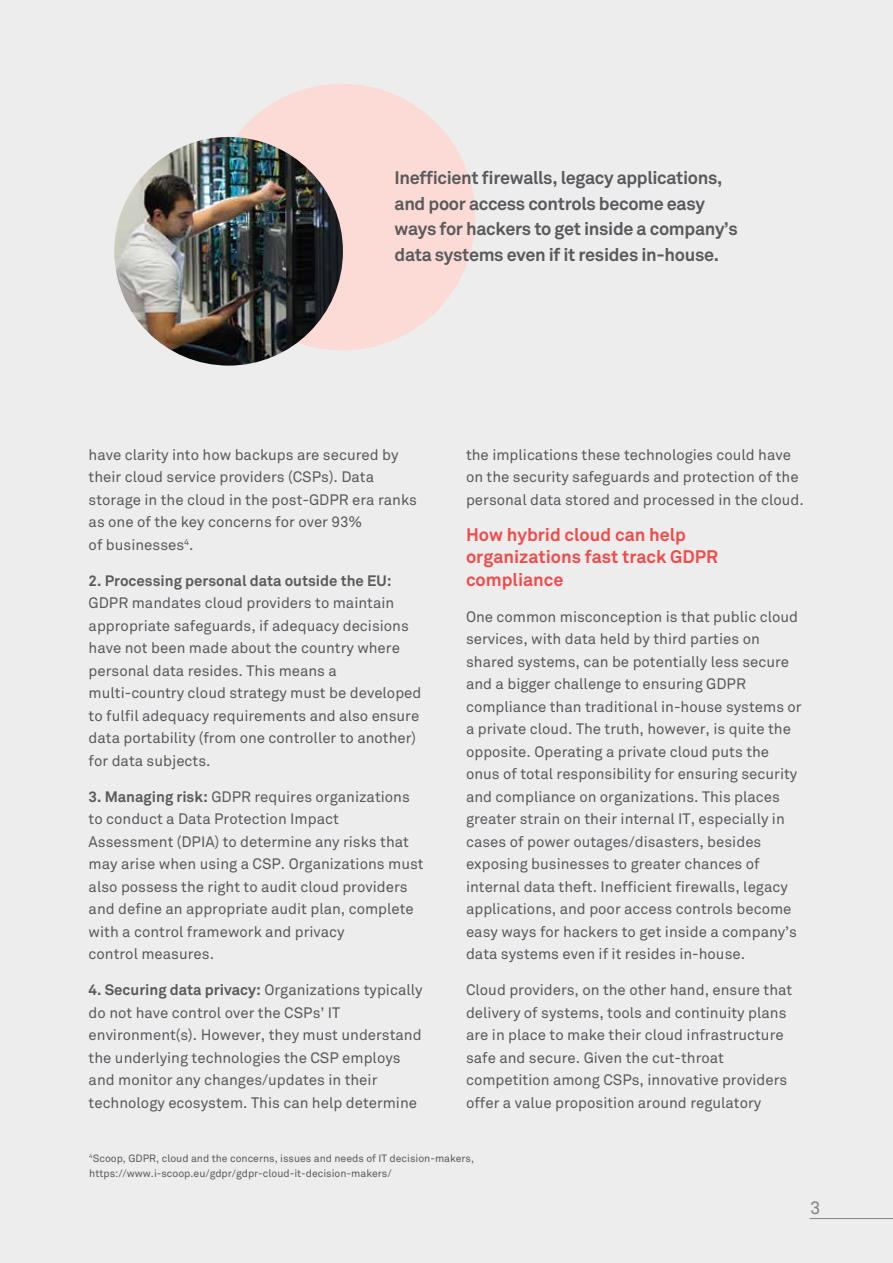
<style>
.page{position:relative;width:893px;height:1263px;background:#ededee}
.page>*{position:absolute;margin:0;border:0;box-sizing:border-box;transform-origin:0 0}
.t1{font:700 18px/25.5px "Wipro Akkurat";letter-spacing:-.02em;color:#58595b}
.t2{font:700 18px/22.5px "Wipro Akkurat";color:#f04b4a}
.t3{font:18px "Wipro Akkurat Mono";color:#808285}
.t4{font:15px/22.5px "Wipro Akkurat";color:#58595b}
.t5{font:700 15px "Wipro Akkurat";color:#58595b}
.t6{font:10.5px/15px "Wipro Akkurat";color:#58595b}
.s1{font-weight:700}
</style>
<div class="page">
<div style="left:209px;top:84px;width:266px;height:266px;background:#fcdad5;border-radius:50%"></div>
<img style="left:114px;top:137px;width:229px;height:229px;border-radius:114px">
<hr style="left:810px;top:1218px;width:83px;height:1px;background:#808285">
<p class="t1" style="left:395px;top:165px;width:345px">Inefficient firewalls, legacy applications, and poor access controls become easy ways for hackers to get inside a company’s data systems even if it resides in-house.</p>
<p class="t4" style="left:89px;top:443px;width:330px">have clarity into how backups are secured by their cloud service providers (CSPs). Data storage in the cloud in the post-GDPR era ranks as one of the key concerns for over 93%<br>of businesses<sup>4</sup>.</p>
<p class="t5" style="left:89px;top:571px;width:304px">2. Processing personal data outside the EU:</p>
<p class="t4" style="left:89px;top:592px;width:334px">GDPR mandates cloud providers to maintain appropriate safeguards, if adequacy decisions have not been made about the country where personal data resides. This means a multi-country cloud strategy must be developed to fulfil adequacy requirements and also ensure data portability (from one controller to another) for data subjects.</p>
<p class="t4" style="left:89px;top:785px;width:336px"><span class="s1">3. Managing risk:</span> GDPR requires organizations to conduct a Data Protection Impact Assessment (DPIA) to determine any risks that may arise when using a CSP. Organizations must also possess the right to audit cloud providers and define an appropriate audit plan, complete with a control framework and privacy<br>control measures.</p>
<p class="t4" style="left:89px;top:979px;width:335px"><span class="s1">4. Securing data privacy:</span> Organizations typically do not have control over the CSPs’ IT environment(s). However, they must understand the underlying technologies the CSP employs and monitor any changes/updates in their technology ecosystem. This can help determine</p>
<p class="t4" style="left:466px;top:443px;width:339px">the implications these technologies could have on the security safeguards and protection of the personal data stored and processed in the cloud.</p>
<p class="t2" style="left:466px;top:523px;width:253px">How hybrid cloud can help organizations fast track GDPR compliance</p>
<p class="t4" style="left:466px;top:605px;width:337px">One common misconception is that public cloud services, with data held by third parties on shared systems, can be potentially less secure and a bigger challenge to ensuring GDPR compliance than traditional in-house systems or a private cloud. The truth, however, is quite the opposite. Operating a private cloud puts the onus of total responsibility for ensuring security and compliance on organizations. This places greater strain on their internal IT, especially in cases of power outages/disasters, besides exposing businesses to greater chances of internal data theft. Inefficient firewalls, legacy applications, and poor access controls become easy ways for hackers to get inside a company’s data systems even if it resides in-house.</p>
<p class="t4" style="left:466px;top:979px;width:328px">Cloud providers, on the other hand, ensure that delivery of systems, tools and continuity plans are in place to make their cloud infrastructure safe and secure. Given the cut-throat competition among CSPs, innovative providers offer a value proposition around regulatory</p>
<p class="t6" style="left:89px;top:1151px;width:386px"><sup>4</sup>Scoop, GDPR, cloud and the concerns, issues and needs of IT decision-makers, https://www.i-scoop.eu/gdpr/gdpr-cloud-it-decision-makers/</p>
<p class="t3" style="left:810px;top:1197px;width:13px">3</p>
</div>
